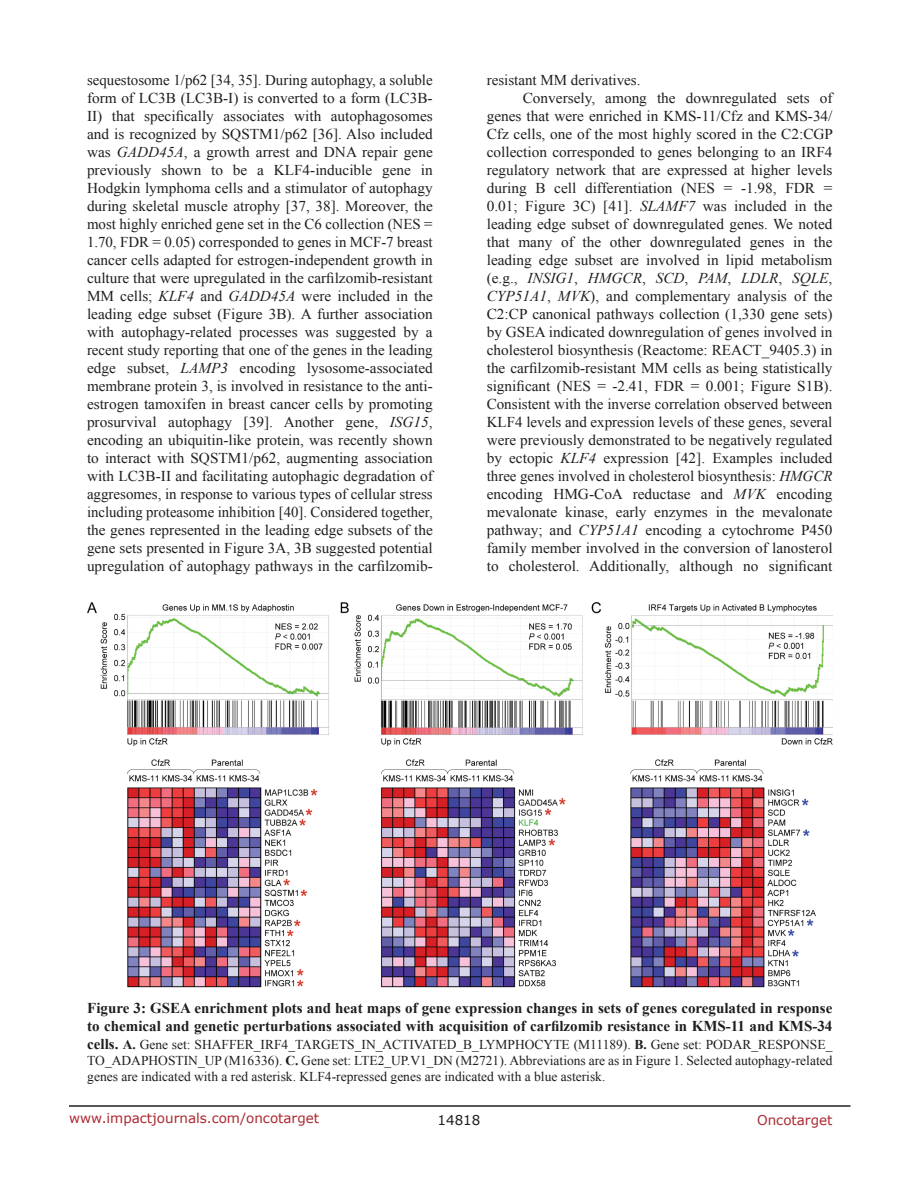
<style>
.page{position:relative;width:918px;height:1188px;background:#fff}
.page>*{position:absolute;margin:0;border:0;box-sizing:border-box;transform-origin:0 0}
.t1{font:15px/18px "Times New Roman";color:#201d20;text-align:justify}
.t2{font:700 15px/18px "Times New Roman";color:#201d20}
.t3{font:italic 15px "Times New Roman";color:#201d20}
.t4{font:13.5px/16.2px "Times New Roman";color:#201d20;text-align:justify}
.t5{font:13.5px "Verdana";color:#ac2830}
.t6{font:13.5px "Verdana";color:#201d20}
.s1{font-style:italic}
.s2{font-style:normal}
.s3{font-weight:700;font-size:15px}
.s4{font-weight:700}
</style>
<div class="page">
<hr style="left:69px;top:1105px;width:781px;height:2px;background:#231f20">
<img style="left:87px;top:602px;width:745px;height:386px">
<p class="t1" style="left:87px;top:71px;width:347px">sequestosome 1/p62 [34, 35]. During autophagy, a soluble form of LC3B (LC3B-I) is converted to a form (LC3B-II) that specifically associates with autophagosomes and is recognized by SQSTM1/p62 [36]. Also included was <span class="s1">GADD45A</span>, a growth arrest and DNA repair gene previously shown to be a KLF4-inducible gene in Hodgkin lymphoma cells and a stimulator of autophagy during skeletal muscle atrophy [37, 38]. Moreover, the most highly enriched gene set in the C6 collection (NES = 1.70, FDR = 0.05) corresponded to genes in MCF-7 breast cancer cells adapted for estrogen-independent growth in culture that were upregulated in the carfilzomib-resistant MM cells; <span class="s1">KLF4</span> and <span class="s1">GADD45A</span> were included in the leading edge subset (Figure 3B). A further association with autophagy-related processes was suggested by a recent study reporting that one of the genes in the leading edge subset, <span class="s1">LAMP3</span> encoding lysosome-associated membrane protein 3, is involved in resistance to the anti&shy;estrogen tamoxifen in breast cancer cells by promoting prosurvival autophagy [39]. Another gene, <span class="s1">ISG15</span>, encoding an ubiquitin-like protein, was recently shown to interact with SQSTM1/p62, augmenting association with LC3B-II and facilitating autophagic degradation of aggresomes, in response to various types of cellular stress including proteasome inhibition [40]. Considered together, the genes represented in the leading edge subsets of the gene sets presented in Figure 3A, 3B suggested potential upregulation of autophagy pathways in the carfilzomib-</p>
<p class="t1" style="left:487px;top:71px;width:155px">resistant MM derivatives.</p>
<p class="t1" style="left:523px;top:89px;width:311px">Conversely, among the downregulated sets of</p>
<p class="t1" style="left:487px;top:107px;width:347px">genes that were enriched in KMS-11/Cfz and KMS-34/</p>
<p class="t1" style="left:487px;top:125px;width:348px">Cfz cells, one of the most highly scored in the C2:CGP</p>
<p class="t1" style="left:487px;top:143px;width:347px">collection corresponded to genes belonging to an IRF4</p>
<p class="t1" style="left:487px;top:161px;width:347px">regulatory network that are expressed at higher levels</p>
<p class="t1" style="left:487px;top:179px;width:347px">during B cell differentiation (NES = -1.98, FDR =</p>
<p class="t1" style="left:487px;top:197px;width:347px">0.01; Figure 3C) [41]. <span class="s1">SLAMF7</span> was included in the</p>
<p class="t1" style="left:487px;top:215px;width:347px">leading edge subset of downregulated genes. We noted</p>
<p class="t1" style="left:487px;top:233px;width:347px">that many of the other downregulated genes in the</p>
<p class="t1" style="left:487px;top:251px;width:347px">leading edge subset are involved in lipid metabolism</p>
<p class="t3" style="left:487px;top:268px;width:347px"><span class="s2">(e.g.,</span> INSIG1<span class="s2">,</span> HMGCR<span class="s2">,</span> SCD<span class="s2">,</span> PAM<span class="s2">,</span> LDLR<span class="s2">,</span> SQLE<span class="s2">,</span></p>
<p class="t1" style="left:487px;top:287px;width:347px"><span class="s1">CYP51A1</span>, <span class="s1">MVK</span>), and complementary analysis of the</p>
<p class="t1" style="left:487px;top:305px;width:347px">C2:CP canonical pathways collection (1,330 gene sets)</p>
<p class="t1" style="left:487px;top:323px;width:347px">by GSEA indicated downregulation of genes involved in</p>
<p class="t1" style="left:487px;top:341px;width:347px">cholesterol biosynthesis (Reactome: REACT_9405.3) in</p>
<p class="t1" style="left:487px;top:359px;width:347px">the carfilzomib-resistant MM cells as being statistically</p>
<p class="t1" style="left:487px;top:377px;width:347px">significant (NES = -2.41, FDR = 0.001; Figure S1B).</p>
<p class="t1" style="left:487px;top:395px;width:347px">Consistent with the inverse correlation observed between</p>
<p class="t1" style="left:487px;top:413px;width:347px">KLF4 levels and expression levels of these genes, several</p>
<p class="t1" style="left:487px;top:431px;width:347px">were previously demonstrated to be negatively regulated</p>
<p class="t1" style="left:487px;top:449px;width:347px">by ectopic <span class="s1">KLF4</span> expression [42]. Examples included</p>
<p class="t1" style="left:487px;top:467px;width:347px">three genes involved in cholesterol biosynthesis: <span class="s1">HMGCR</span></p>
<p class="t1" style="left:487px;top:485px;width:347px">encoding HMG-CoA reductase and <span class="s1">MVK</span> encoding</p>
<p class="t1" style="left:487px;top:503px;width:347px">mevalonate kinase, early enzymes in the mevalonate</p>
<p class="t1" style="left:487px;top:521px;width:347px">pathway; and <span class="s1">CYP51A1</span> encoding a cytochrome P450</p>
<p class="t1" style="left:487px;top:539px;width:347px">family member involved in the conversion of lanosterol</p>
<p class="t1" style="left:487px;top:557px;width:347px">to cholesterol. Additionally, although no significant</p>
<p class="t2" style="left:87px;top:999px;width:747px">Figure 3: GSEA enrichment plots and heat maps of gene expression changes in sets of genes coregulated in response to chemical and genetic perturbations associated with acquisition of carfilzomib resistance in KMS-11 and KMS-34</p>
<p class="t4" style="left:87px;top:1036px;width:747px"><span class="s3">cells.</span> <span class="s4">A.</span> Gene set: SHAFFER_IRF4_TARGETS_IN_ACTIVATED_B_LYMPHOCYTE (M11189). <span class="s4">B.</span> Gene set: PODAR_RESPONSE_ TO_ADAPHOSTIN_UP (M16336). <span class="s4">C.</span> Gene set: LTE2_UP.V1_DN (M2721). Abbreviations are as in Figure 1. Selected autophagy-related genes are indicated with a red asterisk. KLF4-repressed genes are indicated with a blue asterisk.</p>
<p class="t5" style="left:69px;top:1109px;width:252px">www.impactjournals.com/oncotarget</p>
<p class="t6" style="left:438px;top:1111px;width:44px">14818</p>
<p class="t5" style="left:757px;top:1111px;width:77px">Oncotarget</p>
</div>
